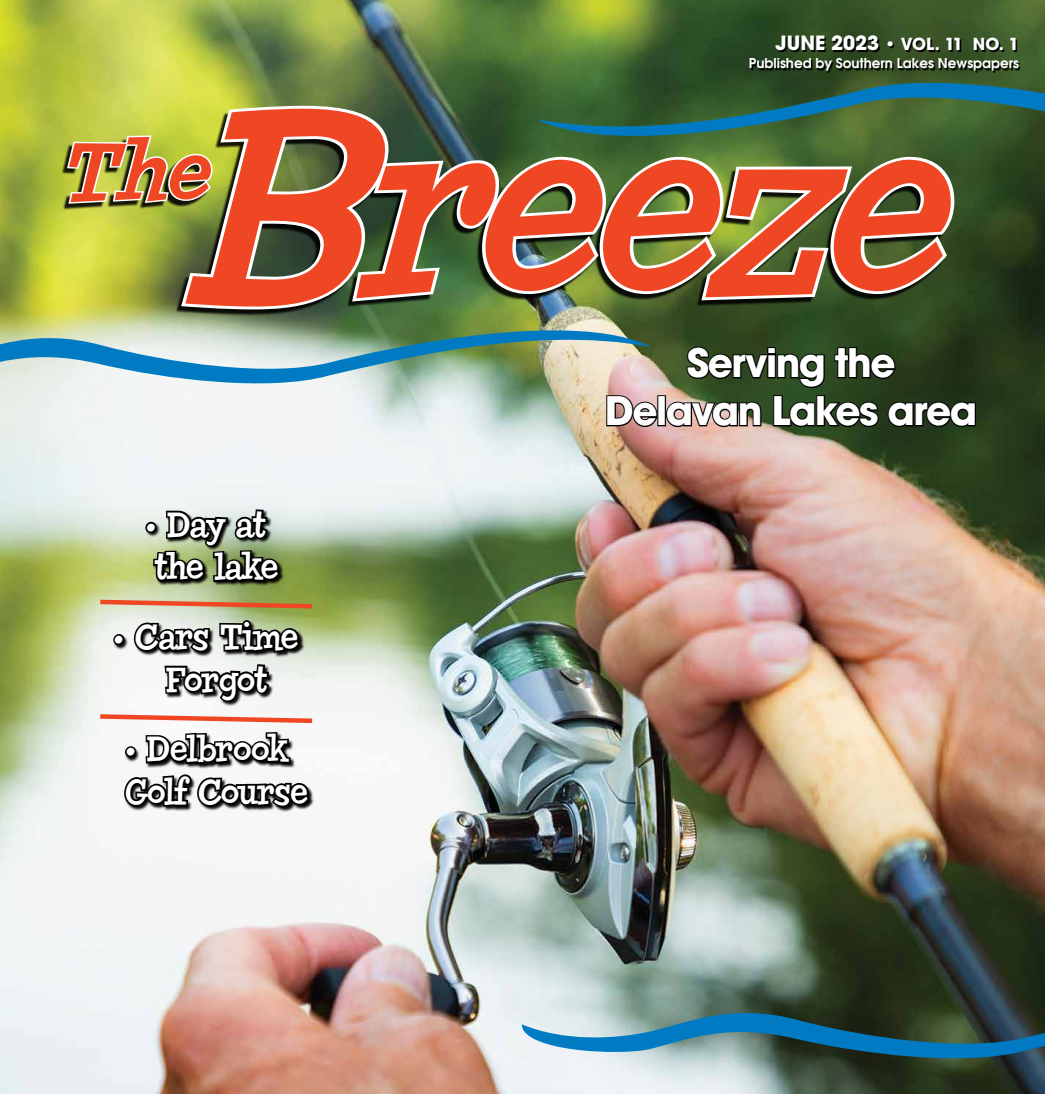
<style>
.page{position:relative;width:1045px;height:1094px;background:#fff}
.page>*{position:absolute;margin:0;border:0;box-sizing:border-box;transform-origin:0 0}
.t1{font:italic 246.45px "Chowderhead";color:#ef4623}
.t2{font:italic 82.8px "Chowderhead";color:#ef4623;scale:1.05 1}
.t3{font:700 39px/48px "Avant Garde";letter-spacing:-.04em;color:#fff;text-align:center}
.t4{font:35.55px/42.6px "Chowderhead";letter-spacing:-.01em;color:#fff}
.t5{font:700 16.5px "Avant Garde";letter-spacing:-.025em;color:#fff}
.t6{font:600 13.5px "Avant Garde";color:#fff}
.s1{font-size:19.5px}
.s2{font-size:277.35px}
</style>
<div class="page">
<img style="left:0;top:0;width:1044px;height:1094px">
<div style="left:750px;top:37px;width:269px;height:35px;background:#000;opacity:.95"></div>
<div style="left:175px;top:108px;width:776px;height:208px;background:#000;opacity:.9"></div>
<img style="left:29px;top:103px;width:377px;height:741px">
<svg style="left:340px;top:154px;width:639px;height:151px"></svg>
<svg style="left:536px;top:74px;width:508px;height:62px"></svg>
<img style="left:0;top:330px;width:976px;height:98px">
<svg style="left:521px;top:1005px;width:523px;height:62px"></svg>
<div style="left:114px;top:509px;width:200px;height:302px;background:#000;opacity:.95"></div>
<div style="left:145px;top:522px;width:11px;height:11px;border:3px solid #000;border-radius:50%"></div>
<svg style="left:151px;top:508px;width:131px;height:76px"></svg>
<svg style="left:122px;top:772px;width:190px;height:102px"></svg>
<svg style="left:96px;top:618px;width:220px;height:148px"></svg>
<svg style="left:96px;top:597px;width:220px;height:14px"></svg>
<p class="t5" style="left:775px;top:34px;width:245px"><span class="s1">JUNE 2023</span> • VOL. 11 NO. 1</p>
<p class="t6" style="left:748px;top:55px;width:271px">Published by Southern Lakes Newspapers</p>
<h1 class="t1" style="left:177px;top:69px;width:835px"><span class="s2">B</span>reeze</h1>
<h2 class="t2" style="left:59px;top:125px;width:165px">The</h2>
<p class="t4" style="left:146px;top:503px;width:134px">• Day at the lake</p>
<p class="t4" style="left:114px;top:616px;width:186px;text-align:center">• Cars Time<br>Forgot</p>
<p class="t4" style="left:125px;top:728px;width:184px">• Delbrook<br>Golf Course</p>
<p class="t3" style="left:605px;top:338px;width:373px">Serving the<br>Delavan Lakes area</p>
</div>
